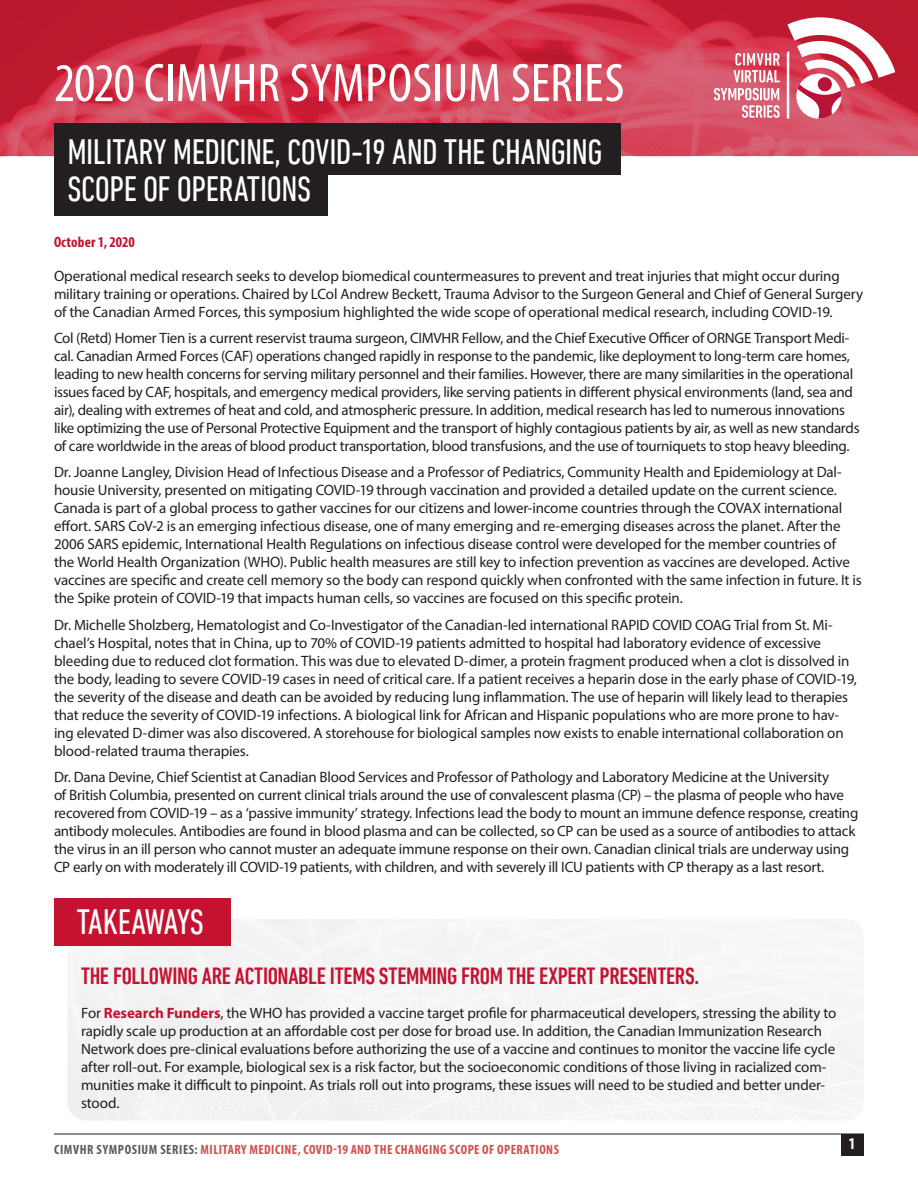
<style>
.page{position:relative;width:918px;height:1188px;background:#fff}
.page>*{position:absolute;margin:0;border:0;box-sizing:border-box;transform-origin:0 0}
.t1{font:condensed 54.9px "Myriad Pro";letter-spacing:.005em;color:#fff}
.section-heds{font:condensed 36px/37.5px "DIN Next LT Pro";letter-spacing:-.015em;color:#fff}
.deck{font:500 condensed 24px "DIN Next LT Pro";letter-spacing:-.015em;color:#c41230}
.t2{font:700 condensed 16.5px "Myriad Pro";color:#fff}
.body{font:15px/18px "Myriad Pro";letter-spacing:-.015em;color:#231f20}
.take-away-body{font:15px/18px "Myriad Pro";letter-spacing:-.01em;color:#231f20}
.date{font:700 condensed 15px "Myriad Pro";letter-spacing:.005em;color:#c41230}
.t3{font:700 condensed 13.5px "Myriad Pro";letter-spacing:.035em;color:#cf504c}
.s1{font-weight:700;color:#c41230}
.s2{color:#5b5c5e}
</style>
<div class="page">
<hr style="left:54px;top:1134px;width:810px;height:1px;background:#231f20">
<img style="left:0;top:0;width:918px;height:157px">
<div style="left:841px;top:1134px;width:23px;height:22px;background:#231f20"></div>
<svg style="left:714px;top:17px;width:185px;height:102px"></svg>
<div style="left:54px;top:168px;width:273px;height:48px;background:#231f20"></div>
<div style="left:54px;top:123px;width:567px;height:52px;background:#231f20"></div>
<div style="left:68px;top:919px;width:796px;height:201px;background:#f4f4f5"></div>
<div style="left:54px;top:899px;width:176px;height:47px;background:#c41230"></div>
<h1 class="t1" style="left:54px;top:50px;width:572px">2020 CIMVHR SYMPOSIUM SERIES</h1>
<p class="section-heds" style="left:68px;top:133px;width:536px">MILITARY MEDICINE, COVID-19 AND THE CHANGING<br>SCOPE OF OPERATIONS</p>
<p class="date" style="left:54px;top:232px;width:82px">October 1, 2020</p>
<p class="body" style="left:54px;top:267px;width:811px">Operational medical research seeks to develop biomedical countermeasures to prevent and treat injuries that might occur during military training or operations. Chaired by LCol Andrew Beckett, Trauma Advisor to the Surgeon General and Chief of General Surgery of the Canadian Armed Forces, this symposium highlighted the wide scope of operational medical research, including COVID-19.</p>
<p class="body" style="left:54px;top:329px;width:807px">Col (Retd) Homer Tien is a current reservist trauma surgeon, CIMVHR Fellow, and the Chief Executive Officer of ORNGE Transport Medi&shy;cal. Canadian Armed Forces (CAF) operations changed rapidly in response to the pandemic, like deployment to long-term care homes, leading to new health concerns for serving military personnel and their families. However, there are many similarities in the operational issues faced by CAF, hospitals, and emergency medical providers, like serving patients in different physical environments (land, sea and air), dealing with extremes of heat and cold, and atmospheric pressure. In addition, medical research has led to numerous innovations like optimizing the use of Personal Protective Equipment and the transport of highly contagious patients by air, as well as new standards of care worldwide in the areas of blood product transportation, blood transfusions, and the use of tourniquets to stop heavy bleeding.</p>
<p class="body" style="left:54px;top:463px;width:809px">Dr. Joanne Langley, Division Head of Infectious Disease and a Professor of Pediatrics, Community Health and Epidemiology at Dal&shy;housie University, presented on mitigating COVID-19 through vaccination and provided a detailed update on the current science.<br>Canada is part of a global process to gather vaccines for our citizens and lower-income countries through the COVAX international effort. SARS CoV-2 is an emerging infectious disease, one of many emerging and re-emerging diseases across the planet. After the 2006 SARS epidemic, International Health Regulations on infectious disease control were developed for the member countries of<br>the World Health Organization (WHO). Public health measures are still key to infection prevention as vaccines are developed. Active vaccines are specific and create cell memory so the body can respond quickly when confronted with the same infection in future. It is the Spike protein of COVID-19 that impacts human cells, so vaccines are focused on this specific protein.</p>
<p class="body" style="left:54px;top:615px;width:805px">Dr. Michelle Sholzberg, Hematologist and Co-Investigator of the Canadian-led international RAPID COVID COAG Trial from St. Mi&shy;chael’s Hospital, notes that in China, up to 70% of COVID-19 patients admitted to hospital had laboratory evidence of excessive bleeding due to reduced clot formation. This was due to elevated D-dimer, a protein fragment produced when a clot is dissolved in the body, leading to severe COVID-19 cases in need of critical care. If a patient receives a heparin dose in the early phase of COVID-19, the severity of the disease and death can be avoided by reducing lung inflammation. The use of heparin will likely lead to therapies that reduce the severity of COVID-19 infections. A biological link for African and Hispanic populations who are more prone to hav&shy;ing elevated D-dimer was also discovered. A storehouse for biological samples now exists to enable international collaboration on blood-related trauma therapies.</p>
<p class="body" style="left:54px;top:767px;width:806px">Dr. Dana Devine, Chief Scientist at Canadian Blood Services and Professor of Pathology and Laboratory Medicine at the University<br>of British Columbia, presented on current clinical trials around the use of convalescent plasma (CP) – the plasma of people who have recovered from COVID-19 – as a ‘passive immunity’ strategy. Infections lead the body to mount an immune defence response, creating antibody molecules. Antibodies are found in blood plasma and can be collected, so CP can be used as a source of antibodies to attack the virus in an ill person who cannot muster an adequate immune response on their own. Canadian clinical trials are underway using CP early on with moderately ill COVID-19 patients, with children, and with severely ill ICU patients with CP therapy as a last resort.</p>
<p class="section-heds" style="left:77px;top:903px;width:129px">TAKEAWAYS</p>
<p class="deck" style="left:81px;top:962px;width:620px">THE FOLLOWING ARE ACTIONABLE ITEMS STEMMING FROM THE EXPERT PRESENTERS.</p>
<p class="take-away-body" style="left:81px;top:1003px;width:757px">For <span class="s1">Research Funders</span>, the WHO has provided a vaccine target profile for pharmaceutical developers, stressing the ability to rapidly scale up production at an affordable cost per dose for broad use. In addition, the Canadian Immunization Research Network does pre-clinical evaluations before authorizing the use of a vaccine and continues to monitor the vaccine life cycle after roll-out. For example, biological sex is a risk factor, but the socioeconomic conditions of those living in racialized com&shy;munities make it difficult to pinpoint. As trials roll out into programs, these issues will need to be studied and better under&shy;stood.</p>
<p class="t3" style="left:54px;top:1141px;width:506px"><span class="s2">CIMVHR SYMPOSIUM SERIES:</span> MILITARY MEDICINE, COVID-19 AND THE CHANGING SCOPE OF OPERATIONS</p>
<p class="t2" style="left:848px;top:1134px;width:9px">1</p>
</div>
